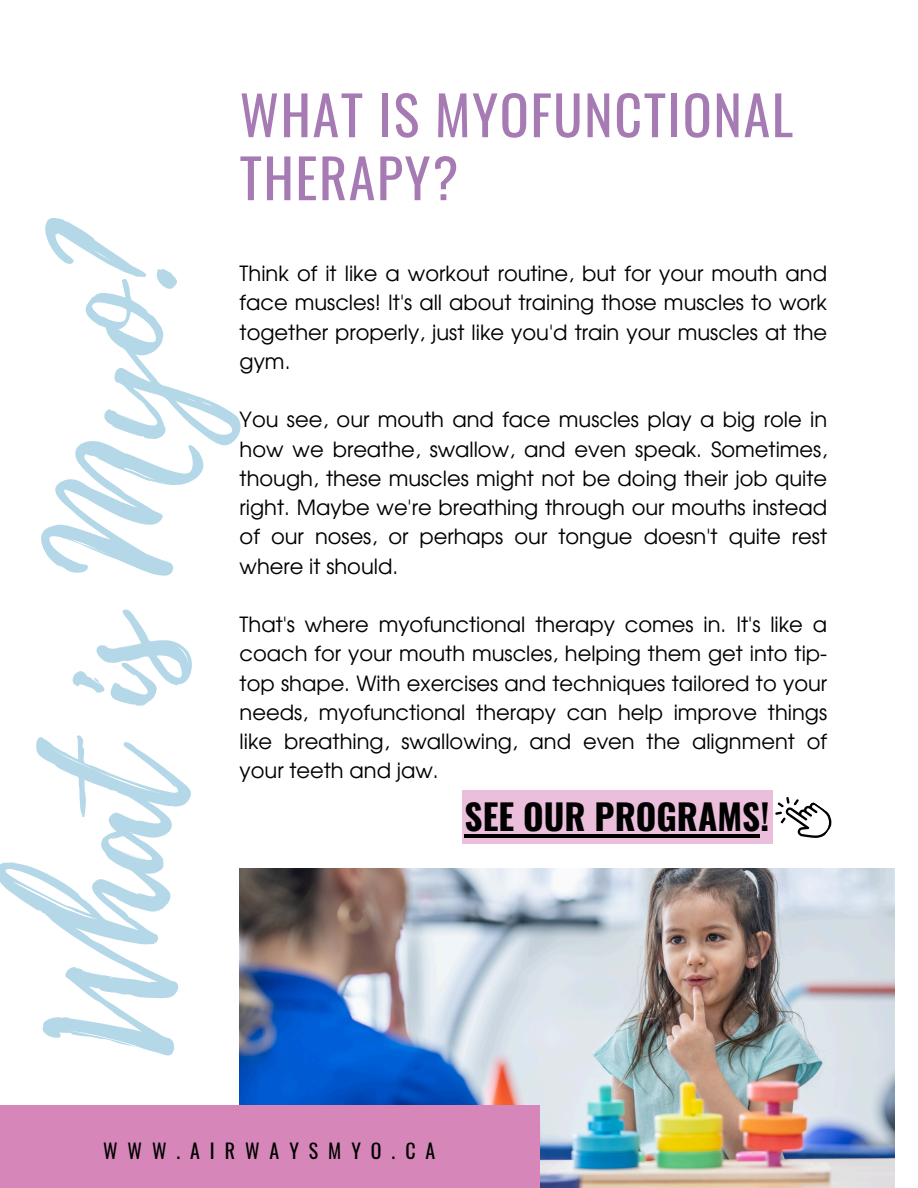
<style>
.page{position:relative;width:918px;height:1188px;background:#fff}
.page>*{position:absolute;margin:0;border:0;box-sizing:border-box;transform-origin:0 0}
.t1{font:164.1px "Playlist Script";color:#b4d8e8}
.t2{font:54px/63px "Oswald";letter-spacing:.03em;color:#a67bb3}
.t3{font:700 35.25px "Oswald";color:#000}
.t4{font:21px/29.2px "Evolventa";color:#000;text-align:justify}
.t5{font:19.95px "Oswald";letter-spacing:.5em;color:#000}
</style>
<div class="page">
<img style="left:240px;top:869px;width:654px;height:319px">
<div style="left:0;top:1105px;width:540px;height:83px;background:#d686b9"></div>
<svg style="left:775px;top:797px;width:57px;height:41px"></svg>
<div style="left:462px;top:790px;width:310px;height:54px;background:#ebbfdb"></div>
<hr style="left:465px;top:834px;width:295px;height:3px;background:#000">
<h2 class="t2" style="left:240px;top:81px;width:555px">WHAT IS MYOFUNCTIONAL<br>THERAPY?</h2>
<p class="t1" style="left:-4px;top:1055px;width:839px;rotate:-90deg">WhatisMyo?</p>
<h1 class="t4" style="left:240px;top:260px;width:589px">Think of it like a workout routine, but for your mouth and face muscles! It's all about training those muscles to work together properly, just like you'd train your muscles at the gym.</h1>
<p class="t4" style="left:240px;top:407px;width:589px">You see, our mouth and face muscles play a big role in how we breathe, swallow, and even speak. Sometimes, though, these muscles might not be doing their job quite right. Maybe we're breathing through our mouths instead of our noses, or perhaps our tongue doesn't quite rest where it should.</p>
<p class="t4" style="left:240px;top:611px;width:589px">That's where myofunctional therapy comes in. It's like a coach for your mouth muscles, helping them get into tip&shy;top shape. With exercises and techniques tailored to your needs, myofunctional therapy can help improve things like breathing, swallowing, and even the alignment of your teeth and jaw.</p>
<p class="t3" style="left:465px;top:789px;width:306px">SEE OUR PROGRAMS!</p>
<h3 class="t5" style="left:103px;top:1135px;width:334px">WWW.AIRWAYSMYO.CA</h3>
</div>
